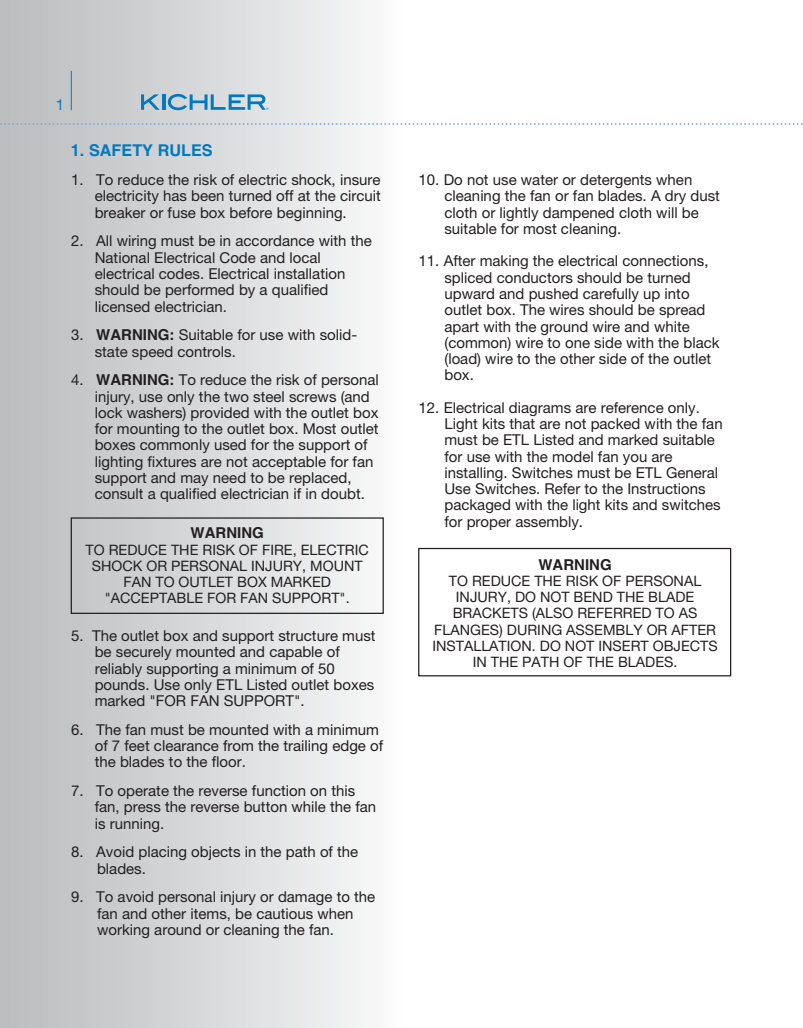
<style>
.page{position:relative;width:803px;height:1028px;background:#fff}
.page>*{position:absolute;margin:0;border:0;box-sizing:border-box;transform-origin:0 0}
.t1{font:700 16.25px "Helvetica";color:#0079c1}
.t2{font:15px/16.2px "Helvetica Neue LT Pro";color:#231f20}
.t3{font:700 15px "Helvetica";color:#231f20}
.t4{font:15px "Helvetica Neue LT Pro";color:#0079c1}
.t5{font:14.38px/16.2px "Helvetica Neue LT Pro";color:#231f20;text-align:center}
.s1{font-family:"Helvetica";font-weight:700}
</style>
<div class="page">
<div style="left:0;top:0;width:401px;height:1028px;background:linear-gradient(to right,#b8babd,#f9f9fa)"></div>
<div style="left:71px;top:517px;width:313px;height:97px;border:1px solid #231f20"></div>
<div style="left:418px;top:548px;width:313px;height:128px;border:1px solid #231f20"></div>
<svg style="left:1px;top:123px;width:801px;height:2px"></svg>
<hr style="left:71px;top:71px;width:1px;height:39px;background:#0079c1">
<svg style="left:141px;top:94px;width:19px;height:16px"></svg>
<hr style="left:162px;top:94px;width:3px;height:16px;background:#0079c1">
<svg style="left:168px;top:94px;width:100px;height:16px;background:#85b5d1"></svg>
<p class="t4" style="left:56px;top:99px;width:10px">1</p>
<p class="t1" style="left:71px;top:144px;width:143px">1. SAFETY RULES</p>
<p class="t2" style="left:95px;top:174px;width:288px;text-align:justify;text-indent:-24px">1. To reduce the risk of electric shock, insure electricity has been turned off at the circuit breaker or fuse box before beginning.</p>
<p class="t2" style="left:95px;top:235px;width:279px;text-indent:-24px">2. All wiring must be in accordance with the National Electrical Code and local electrical codes. Electrical installation should be performed by a qualified licensed electrician.</p>
<p class="t2" style="left:95px;top:329px;width:264px;text-indent:-24px">3. <span class="s1">WARNING:</span> Suitable for use with solid&shy;state speed controls.</p>
<p class="t2" style="left:95px;top:374px;width:286px;text-indent:-24px">4. <span class="s1">WARNING:</span> To reduce the risk of personal injury, use only the two steel screws (and lock washers) provided with the outlet box for mounting to the outlet box. Most outlet boxes commonly used for the support of lighting fixtures are not acceptable for fan support and may need to be replaced, consult a qualified electrician if in doubt.</p>
<p class="t3" style="left:191px;top:527px;width:75px">WARNING</p>
<p class="t5" style="left:86px;top:543px;width:285px">TO REDUCE THE RISK OF FIRE, ELECTRIC<br>SHOCK OR PERSONAL INJURY, MOUNT<br>FAN TO OUTLET BOX MARKED "ACCEPTABLE FOR FAN SUPPORT".</p>
<p class="t2" style="left:95px;top:629px;width:282px;text-indent:-24px">5. The outlet box and support structure must be securely mounted and capable of reliably supporting a minimum of 50 pounds. Use only ETL Listed outlet boxes marked "FOR FAN SUPPORT".</p>
<p class="t2" style="left:95px;top:723px;width:290px;text-indent:-24px">6. The fan must be mounted with a minimum of 7 feet clearance from the trailing edge of the blades to the floor.</p>
<p class="t2" style="left:95px;top:784px;width:283px;text-indent:-24px">7. To operate the reverse function on this fan, press the reverse button while the fan is running.</p>
<p class="t2" style="left:97px;top:845px;width:263px;text-indent:-26px">8. Avoid placing objects in the path of the blades.</p>
<p class="t2" style="left:97px;top:890px;width:280px;text-indent:-26px">9. To avoid personal injury or damage to the fan and other items, be cautious when working around or cleaning the fan.</p>
<p class="t2" style="left:444px;top:174px;width:277px;text-indent:-26px">10. Do not use water or detergents when cleaning the fan or fan blades. A dry dust cloth or lightly dampened cloth will be suitable for most cleaning.</p>
<p class="t2" style="left:444px;top:255px;width:277px;text-indent:-26px">11. After making the electrical connections, spliced conductors should be turned upward and pushed carefully up into outlet box. The wires should be spread apart with the ground wire and white (common) wire to one side with the black (load) wire to the other side of the outlet box.</p>
<p class="t2" style="left:444px;top:401px;width:280px;text-indent:-26px">12. Electrical diagrams are reference only.<br>Light kits that are not packed with the fan must be ETL Listed and marked suitable for use with the model fan you are installing. Switches must be ETL General Use Switches. Refer to the Instructions packaged with the light kits and switches for proper assembly.</p>
<p class="t3" style="left:538px;top:559px;width:75px">WARNING</p>
<p class="t5" style="left:432px;top:574px;width:287px">TO REDUCE THE RISK OF PERSONAL<br>INJURY, DO NOT BEND THE BLADE<br>BRACKETS (ALSO REFERRED TO AS<br>FLANGES) DURING ASSEMBLY OR AFTER<br>INSTALLATION. DO NOT INSERT OBJECTS<br>IN THE PATH OF THE BLADES.</p>
</div>
